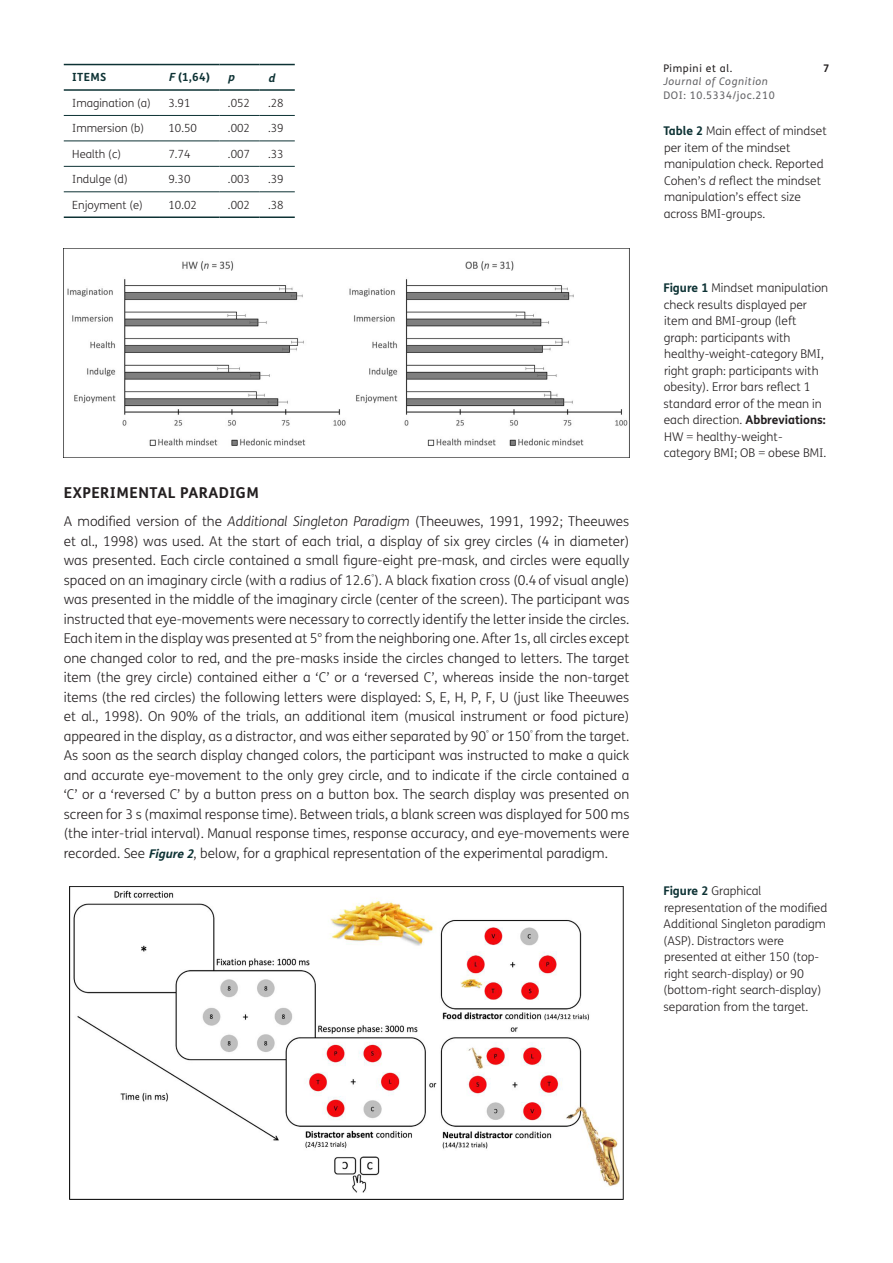
<style>
.page{position:relative;width:893px;height:1263px;background:#fff}
.page>*{position:absolute;margin:0;border:0;box-sizing:border-box;transform-origin:0 0}
.t1{font:700 15px "FS Me";letter-spacing:.03em;color:#231f20}
.Body_Copy{font:300 13.5px/19.5px "FS Me";color:#231f20;text-align:justify}
.Figure_copy{font:300 12px/16.5px "FS Me";color:#231f20}
.Table_Copy{font:300 11.25px "FS Me";color:#231f20}
.Table_Headings{font:700 11.25px "FS Me";letter-spacing:.03em;color:#0d3234}
.Table_Headings-2{font:italic 700 11.25px "FS Me";color:#0d3234}
.t2{font:10.5px "FS Me";letter-spacing:.06em;color:#636366}
.t3{font:italic 10.5px "FS Me";letter-spacing:.06em;color:#636366}
.t4{font:10.5px "FS Me";letter-spacing:.06em;color:#231f20}
.t5{font:700 10.5px "FS Me";color:#231f20}
.s1{font-style:italic}
.s2{font-weight:700;font-style:italic;font-size:12px;color:#0d3234}
.s3{font-weight:700;color:#0d3234}
.s4{font-weight:700}
</style>
<div class="page">
<hr style="left:64px;top:115px;width:96px;height:1px;background:#0d3234">
<hr style="left:160px;top:115px;width:59px;height:1px;background:#0d3234">
<hr style="left:219px;top:115px;width:41px;height:1px;background:#0d3234">
<hr style="left:260px;top:115px;width:35px;height:1px;background:#0d3234">
<hr style="left:64px;top:141px;width:96px;height:1px;background:#0d3234">
<hr style="left:160px;top:141px;width:59px;height:1px;background:#0d3234">
<hr style="left:219px;top:141px;width:41px;height:1px;background:#0d3234">
<hr style="left:260px;top:141px;width:35px;height:1px;background:#0d3234">
<hr style="left:64px;top:166px;width:96px;height:1px;background:#0d3234">
<hr style="left:160px;top:166px;width:59px;height:1px;background:#0d3234">
<hr style="left:219px;top:166px;width:41px;height:1px;background:#0d3234">
<hr style="left:260px;top:166px;width:35px;height:1px;background:#0d3234">
<hr style="left:64px;top:191px;width:96px;height:1px;background:#0d3234">
<hr style="left:160px;top:191px;width:59px;height:1px;background:#0d3234">
<hr style="left:219px;top:191px;width:41px;height:1px;background:#0d3234">
<hr style="left:260px;top:191px;width:35px;height:1px;background:#0d3234">
<hr style="left:64px;top:64px;width:96px;height:1px;background:#0d3234">
<hr style="left:160px;top:64px;width:59px;height:1px;background:#0d3234">
<hr style="left:219px;top:64px;width:41px;height:1px;background:#0d3234">
<hr style="left:260px;top:64px;width:35px;height:1px;background:#0d3234">
<hr style="left:64px;top:89px;width:96px;height:2px;background:#0d3234">
<hr style="left:160px;top:89px;width:59px;height:2px;background:#0d3234">
<hr style="left:219px;top:89px;width:41px;height:2px;background:#0d3234">
<hr style="left:260px;top:89px;width:35px;height:2px;background:#0d3234">
<hr style="left:64px;top:216px;width:96px;height:2px;background:#0d3234">
<hr style="left:160px;top:216px;width:59px;height:2px;background:#0d3234">
<hr style="left:219px;top:216px;width:41px;height:2px;background:#0d3234">
<hr style="left:260px;top:216px;width:35px;height:2px;background:#0d3234">
<img style="left:67px;top:261px;width:561px;height:185px">
<img style="left:69px;top:886px;width:555px;height:313px">
<h2 class="Table_Headings" style="left:72px;top:70px;width:36px">ITEMS</h2>
<h2 class="Table_Headings" style="left:168px;top:70px;width:43px"><span class="s1">F</span> (1,64)</h2>
<h2 class="Table_Headings-2" style="left:228px;top:70px;width:11px">p</h2>
<h2 class="Table_Headings-2" style="left:268px;top:70px;width:11px">d</h2>
<p class="Table_Copy" style="left:72px;top:97px;width:80px">Imagination (a)</p>
<p class="Table_Copy" style="left:168px;top:97px;width:24px">3.91</p>
<p class="Table_Copy" style="left:228px;top:97px;width:24px">.052</p>
<p class="Table_Copy" style="left:268px;top:97px;width:17px">.28</p>
<p class="Table_Copy" style="left:72px;top:122px;width:73px">Immersion (b)</p>
<p class="Table_Copy" style="left:168px;top:122px;width:30px">10.50</p>
<p class="Table_Copy" style="left:228px;top:122px;width:24px">.002</p>
<p class="Table_Copy" style="left:268px;top:122px;width:17px">.39</p>
<p class="Table_Copy" style="left:72px;top:147px;width:50px">Health (c)</p>
<p class="Table_Copy" style="left:168px;top:147px;width:24px">7.74</p>
<p class="Table_Copy" style="left:228px;top:147px;width:24px">.007</p>
<p class="Table_Copy" style="left:268px;top:147px;width:17px">.33</p>
<p class="Table_Copy" style="left:72px;top:173px;width:57px">Indulge (d)</p>
<p class="Table_Copy" style="left:168px;top:173px;width:24px">9.30</p>
<p class="Table_Copy" style="left:228px;top:173px;width:24px">.003</p>
<p class="Table_Copy" style="left:268px;top:173px;width:17px">.39</p>
<p class="Table_Copy" style="left:72px;top:198px;width:72px">Enjoyment (e)</p>
<p class="Table_Copy" style="left:168px;top:198px;width:30px">10.02</p>
<p class="Table_Copy" style="left:228px;top:198px;width:24px">.002</p>
<p class="Table_Copy" style="left:268px;top:198px;width:17px">.38</p>
<h2 class="t1" style="left:64px;top:484px;width:197px">EXPERIMENTAL PARADIGM</h2>
<p class="Body_Copy" style="left:64px;top:512px;width:567px">A modified version of the <span class="s1">Additional Singleton Paradigm</span> (Theeuwes, 1991, 1992; Theeuwes et al., 1998) was used. At the start of each trial, a display of six grey circles (4 in diameter) was presented. Each circle contained a small figure-eight pre-mask, and circles were equally spaced on an imaginary circle (with a radius of 12.6<sup>°</sup>). A black fixation cross (0.4of visual angle) was presented in the middle of the imaginary circle (center of the screen). The participant was instructed that eye-movements were necessary to correctly identify the letter inside the circles.<br>Each item in the display was presented at 5° from the neighboring one. After 1s, all circles except one changed color to red, and the pre-masks inside the circles changed to letters. The target item (the grey circle) contained either a ‘C’ or a ‘reversed C’, whereas inside the non-target items (the red circles) the following letters were displayed: S, E, H, P, F, U (just like Theeuwes et al., 1998). On 90% of the trials, an additional item (musical instrument or food picture) appeared in the display, as a distractor, and was either separated by 90<sup>°</sup> or 150<sup>°◦</sup> from the target.<br>As soon as the search display changed colors, the participant was instructed to make a quick and accurate eye-movement to the only grey circle, and to indicate if the circle contained a ‘C’ or a ‘reversed C’ by a button press on a button box. The search display was presented on screen for 3 s (maximal response time). Between trials, a blank screen was displayed for 500 ms (the inter-trial interval). Manual response times, response accuracy, and eye-movements were recorded. See <span class="s2">Figure 2</span>, below, for a graphical representation of the experimental paradigm.</p>
<p class="t4" style="left:663px;top:62px;width:70px">Pimpini et al.</p>
<p class="t5" style="left:823px;top:61px;width:8px">7</p>
<p class="t3" style="left:663px;top:75px;width:106px">Journal of Cognition</p>
<p class="t2" style="left:663px;top:89px;width:113px">DOI: 10.5334/joc.210</p>
<p class="Figure_copy" style="left:663px;top:123px;width:165px"><span class="s3">Table 2</span> Main effect of mindset per item of the mindset manipulation check. Reported<br>Cohen’s <span class="s1">d</span> reflect the mindset manipulation’s effect size across BMI-groups.</p>
<p class="Figure_copy" style="left:663px;top:280px;width:166px"><span class="s3">Figure 1</span> Mindset manipulation check results displayed per item and BMI-group (left graph: participants with healthy-weight-category BMI, right graph: participants with obesity). Error bars reflect 1 standard error of the mean in each direction. <span class="s4">Abbreviations:<br></span>HW = healthy-weight&shy;category BMI; OB = obese BMI.</p>
<p class="Figure_copy" style="left:663px;top:883px;width:166px"><span class="s3">Figure 2</span> Graphical representation of the modified<br>Additional Singleton paradigm (ASP). Distractors were presented at either 150 (top&shy;right search-display) or 90 (bottom-right search-display) separation from the target.</p>
</div>
